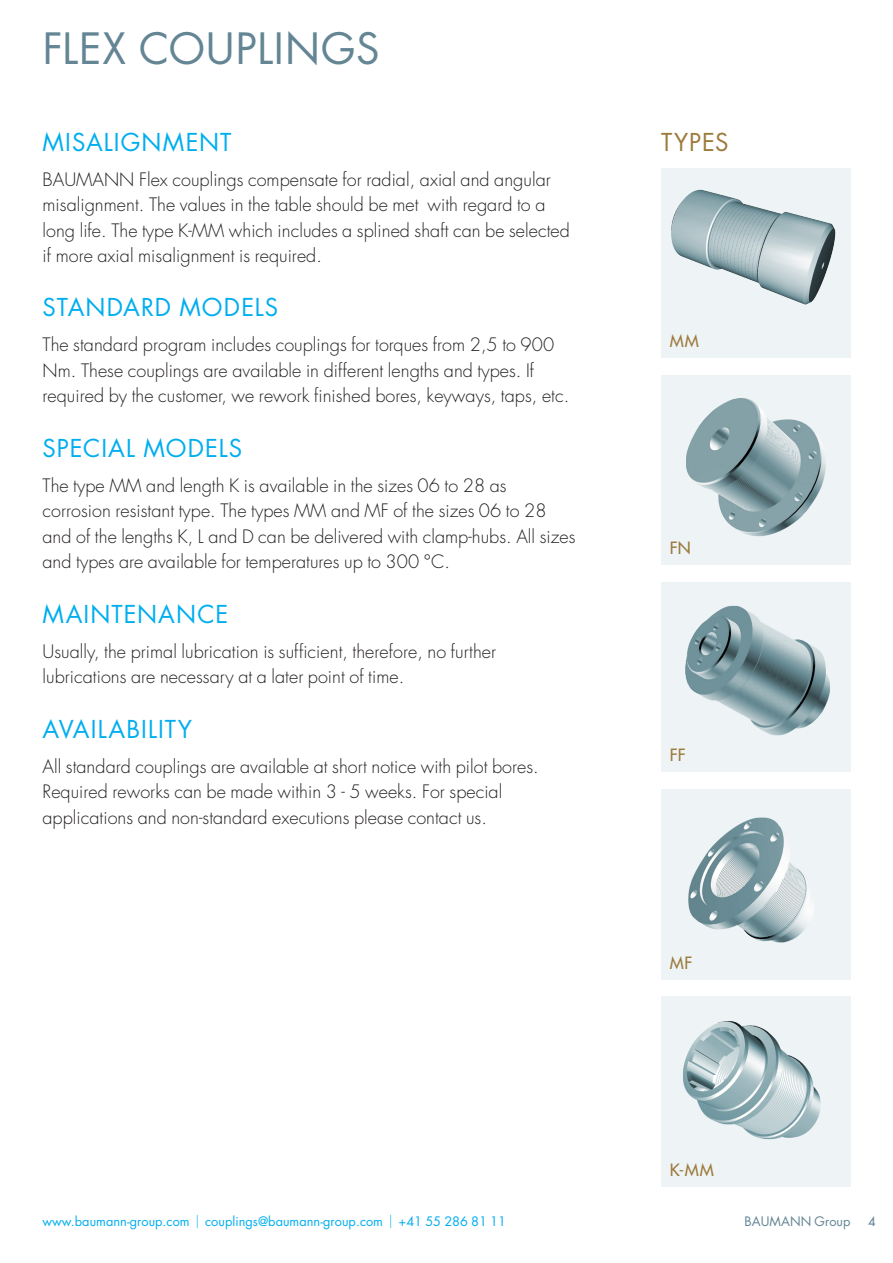
<style>
.page{position:relative;width:893px;height:1263px;background:#fff}
.page>*{position:absolute;margin:0;border:0;box-sizing:border-box;transform-origin:0 0}
.seitentitel{font:42px "Futura Std";letter-spacing:.02em;color:#638594}
.titel{font:24px "Futura Std";letter-spacing:.045em;color:#00aeef}
.titel-2{font:24px "Futura Std";letter-spacing:.035em;color:#9c7a3b}
.text__MASTER{font:300 18px/25.5px "Futura Std";letter-spacing:.005em;color:#231f20}
.bildlegende_bauform{font:500 16.5px "Futura Std";letter-spacing:.04em;color:#9c7a3b}
.t1{font:12.75px "Futura Std";letter-spacing:.005em;color:#00aeef}
.t2{font:12.75px "Futura Std";letter-spacing:.005em;color:#638594}
.t3{font:500 12.75px "Futura Std";color:#638594}
.s1{font-weight:300;font-size:15.9px}
</style>
<div class="page">
<div style="left:661px;top:168px;width:189px;height:190px;background:#eef3f6"></div>
<img style="left:671px;top:189px;width:165px;height:116px">
<div style="left:661px;top:375px;width:189px;height:190px;background:#eef3f6"></div>
<img style="left:686px;top:398px;width:140px;height:139px">
<div style="left:661px;top:582px;width:189px;height:190px;background:#eef3f6"></div>
<img style="left:685px;top:605px;width:145px;height:131px">
<div style="left:661px;top:789px;width:189px;height:190px;background:#eef3f6"></div>
<img style="left:688px;top:817px;width:125px;height:126px">
<div style="left:661px;top:996px;width:189px;height:190px;background:#eef3f6"></div>
<img style="left:683px;top:1021px;width:138px;height:119px">
<p class="seitentitel" style="left:43px;top:22px;width:338px">FLEX COUPLINGS</p>
<p class="titel" style="left:43px;top:126px;width:190px">MISALIGNMENT</p>
<p class="text__MASTER" style="left:43px;top:167px;width:529px">BAUMANN Flex couplings compensate for radial, axial and angular misalignment. The values in the table should be met with regard to a long life. The type K-MM which includes a splined shaft can be selected if more axial misalignment is required.</p>
<p class="titel" style="left:43px;top:292px;width:237px">STANDARD MODELS</p>
<p class="text__MASTER" style="left:43px;top:333px;width:528px">The standard program includes couplings for torques from 2,5 to 900<br>Nm. These couplings are available in different lengths and types. If required by the customer, we rework finished bores, keyways, taps, etc.</p>
<p class="titel" style="left:43px;top:433px;width:201px">SPECIAL MODELS</p>
<p class="text__MASTER" style="left:43px;top:473px;width:534px">The type MM and length K is available in the sizes 06 to 28 as corrosion resistant type. The types MM and MF of the sizes 06 to 28 and of the lengths K, L and D can be delivered with clamp-hubs. All sizes and types are available for temperatures up to 300 °C.</p>
<p class="titel" style="left:43px;top:598px;width:187px">MAINTENANCE</p>
<p class="text__MASTER" style="left:43px;top:639px;width:455px">Usually, the primal lubrication is sufficient, therefore, no further lubrications are necessary at a later point of time.</p>
<p class="titel" style="left:43px;top:713px;width:151px">AVAILABILITY</p>
<p class="text__MASTER" style="left:43px;top:754px;width:498px">All standard couplings are available at short notice with pilot bores.<br>Required reworks can be made within 3 - 5 weeks. For special applications and non-standard executions please contact us.</p>
<p class="titel-2" style="left:661px;top:126px;width:69px">TYPES</p>
<p class="bildlegende_bauform" style="left:670px;top:331px;width:31px">MM</p>
<p class="bildlegende_bauform" style="left:670px;top:538px;width:23px">FN</p>
<p class="bildlegende_bauform" style="left:670px;top:745px;width:17px">FF</p>
<p class="bildlegende_bauform" style="left:670px;top:952px;width:24px">MF</p>
<p class="bildlegende_bauform" style="left:670px;top:1159px;width:46px">K-MM</p>
<p class="t1" style="left:43px;top:1213px;width:465px">www.baumann-group.com <span class="s1">l</span> couplings@baumann-group.com <span class="s1">l</span> +41 55 286 81 11</p>
<p class="t2" style="left:745px;top:1213px;width:107px">BAUMANN Group</p>
<p class="t3" style="left:868px;top:1213px;width:9px">4</p>
</div>
